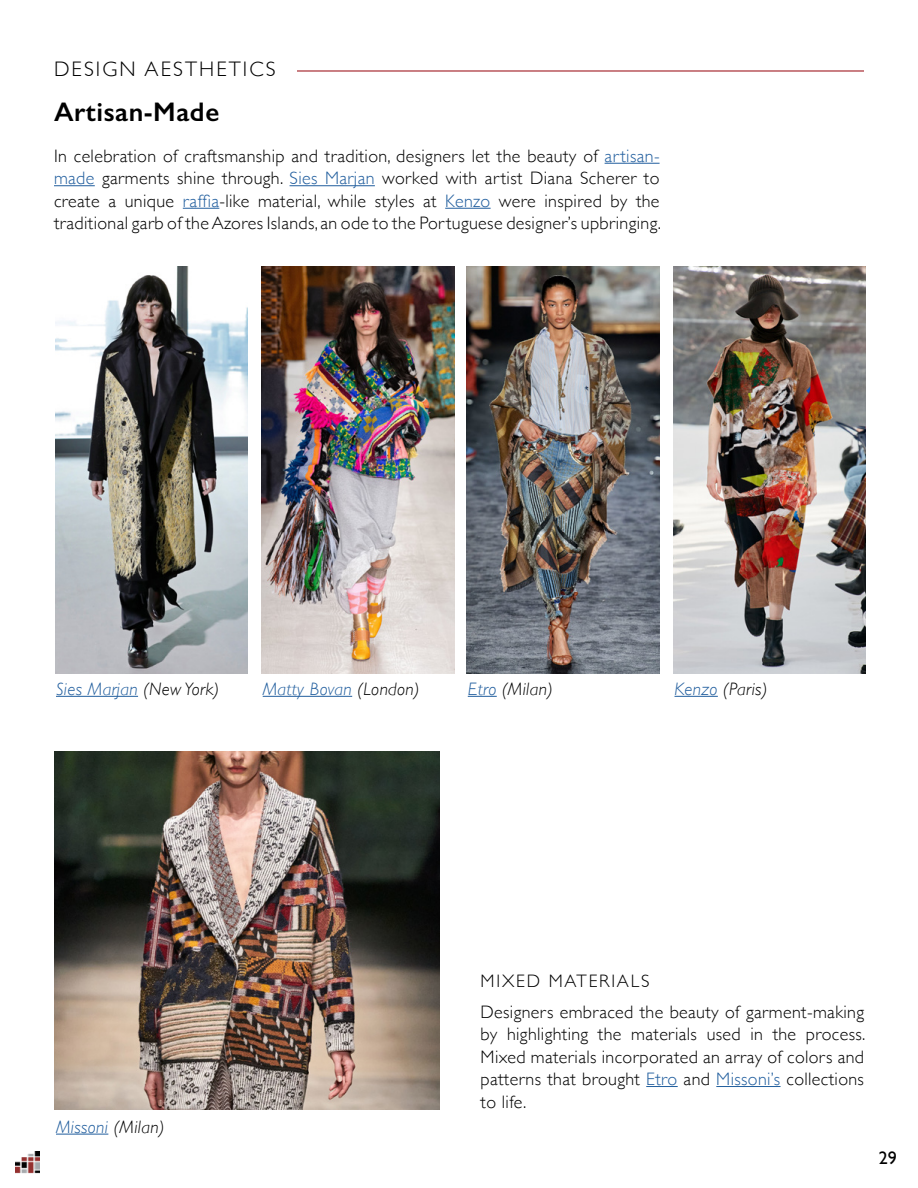
<style>
.page{position:relative;width:918px;height:1188px;background:#fff}
.page>*{position:absolute;margin:0;border:0;box-sizing:border-box;transform-origin:0 0}
.t1{font:600 27px "Gill Sans";letter-spacing:.02em;color:#000}
.t2{font:300 21px "Gill Sans";letter-spacing:.1em;color:#000}
.t3{font:300 18px/22.5px "Gill Sans";letter-spacing:.02em;color:#000;text-align:justify}
.t4{font:italic 300 18px "Gill Sans";letter-spacing:.02em;color:#215e9e}
.t5{font:italic 300 18px "Gill Sans";letter-spacing:.02em;color:#000}
.t6{font:300 18px "Gill Sans";letter-spacing:.1em;color:#000}
.t7{font:18px "Gill Sans";color:#000}
.s1{color:#215e9e}
.s2{color:#000}
</style>
<div class="page">
<hr style="left:297px;top:70px;width:567px;height:2px;background:#a11d24">
<hr style="left:646px;top:1086px;width:32px;height:1px;background:#215e9e">
<hr style="left:716px;top:1086px;width:65px;height:1px;background:#215e9e">
<img style="left:16px;top:1152px;width:24px;height:22px">
<img style="left:54px;top:752px;width:386px;height:357px">
<hr style="left:605px;top:163px;width:55px;height:1px;background:#215e9e">
<hr style="left:54px;top:185px;width:41px;height:1px;background:#215e9e">
<hr style="left:290px;top:185px;width:85px;height:1px;background:#215e9e">
<hr style="left:183px;top:208px;width:36px;height:1px;background:#215e9e">
<hr style="left:445px;top:208px;width:46px;height:1px;background:#215e9e">
<img style="left:55px;top:266px;width:193px;height:408px">
<img style="left:262px;top:266px;width:192px;height:408px">
<img style="left:467px;top:266px;width:193px;height:408px">
<img style="left:673px;top:266px;width:193px;height:408px">
<hr style="left:56px;top:696px;width:82px;height:1px;background:#215e9e">
<hr style="left:263px;top:696px;width:89px;height:1px;background:#215e9e">
<svg style="left:468px;top:696px;width:29px;height:1px"></svg>
<hr style="left:675px;top:696px;width:43px;height:1px;background:#215e9e">
<hr style="left:56px;top:1134px;width:52px;height:1px;background:#215e9e">
<p class="t2" style="left:54px;top:53px;width:223px">DESIGN AESTHETICS</p>
<h1 class="t1" style="left:54px;top:96px;width:167px">Artisan-Made</h1>
<p class="t3" style="left:54px;top:144px;width:609px">In celebration of craftsmanship and tradition, designers let the beauty of <span class="s1">artisan&shy;made</span> garments shine through. <span class="s1">Sies Marjan</span> worked with artist Diana Scherer to create a unique <span class="s1">raffia</span>-like material, while styles at <span class="s1">Kenzo</span> were inspired by the traditional garb of the Azores Islands, an ode to the Portuguese designer’s upbringing.</p>
<p class="t4" style="left:56px;top:679px;width:165px">Sies Marjan <span class="s2">(New York)</span></p>
<p class="t4" style="left:263px;top:679px;width:158px">Matty Bovan <span class="s2">(London)</span></p>
<p class="t5" style="left:468px;top:679px;width:87px"><span class="s1">Etro</span> (Milan)</p>
<p class="t5" style="left:675px;top:679px;width:94px"><span class="s1">Kenzo</span> (Paris)</p>
<p class="t4" style="left:56px;top:1117px;width:110px">Missoni <span class="s2">(Milan)</span></p>
<p class="t6" style="left:481px;top:966px;width:170px">MIXED MATERIALS</p>
<p class="t3" style="left:481px;top:1000px;width:386px">Designers embraced the beauty of garment-making by highlighting the materials used in the process.<br>Mixed materials incorporated an array of colors and patterns that brought <span class="s1">Etro</span> and <span class="s1">Missoni’s</span> collections to life.</p>
<p class="t7" style="left:879px;top:1147px;width:19px">29</p>
</div>
